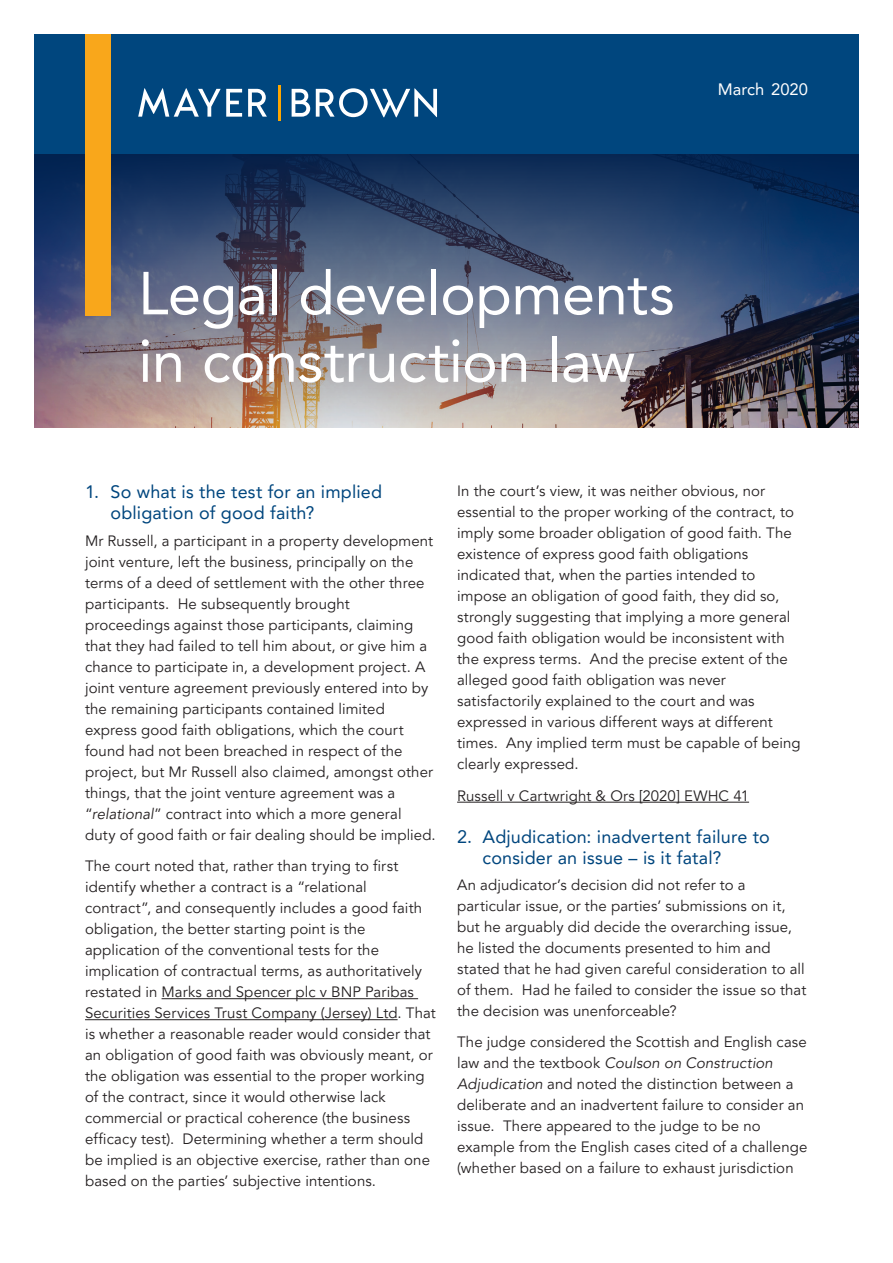
<style>
.page{position:relative;width:893px;height:1263px;background:#fff}
.page>*{position:absolute;margin:0;border:0;box-sizing:border-box;transform-origin:0 0}
.Brochure_Title_Mediu{font:60px/67.5px "Avenir LT Pro";letter-spacing:-.01em;color:#fff}
.Subhead_L2{font:18px/21px "Avenir LT Pro";letter-spacing:.01em;color:#00467e}
.Document_name{font:16.5px "Avenir LT Pro";color:#fff}
.Body_copy{font:15px/21px "Avenir LT Pro";letter-spacing:.005em;color:#231f20}
.s1{font-style:italic}
</style>
<div class="page">
<hr style="left:457px;top:802px;width:292px;height:1px;background:#231f20">
<hr style="left:162px;top:998px;width:256px;height:1px;background:#231f20">
<hr style="left:85px;top:1019px;width:313px;height:1px;background:#231f20">
<img style="left:34px;top:153px;width:825px;height:274px">
<div style="left:34px;top:34px;width:825px;height:119px;background:#00467e"></div>
<div style="left:85px;top:34px;width:25px;height:282px;background:#f9a71b"></div>
<svg style="left:138px;top:88px;width:104px;height:29px"></svg>
<svg style="left:248px;top:89px;width:19px;height:28px"></svg>
<svg style="left:292px;top:89px;width:18px;height:28px"></svg>
<svg style="left:316px;top:88px;width:121px;height:29px"></svg>
<hr style="left:278px;top:85px;width:2px;height:35px;background:#ffa700">
<p class="Document_name" style="left:718px;top:80px;width:92px">March 2020</p>
<p class="Brochure_Title_Mediu" style="left:138px;top:259px;width:538px">Legal developments in construction law</p>
<p class="Subhead_L2" style="left:111px;top:481px;width:273px;text-indent:-26px">1. So what is the test for an implied obligation of good faith?</p>
<p class="Body_copy" style="left:85px;top:530px;width:352px">Mr Russell, a participant in a property development joint venture, left the business, principally on the terms of a deed of settlement with the other three participants. He subsequently brought proceedings against those participants, claiming that they had failed to tell him about, or give him a chance to participate in, a development project. A joint venture agreement previously entered into by the remaining participants contained limited express good faith obligations, which the court found had not been breached in respect of the project, but Mr Russell also claimed, amongst other things, that the joint venture agreement was a “<span class="s1">relational</span>” contract into which a more general duty of good faith or fair dealing should be implied.</p>
<p class="Body_copy" style="left:85px;top:856px;width:352px">The court noted that, rather than trying to first identify whether a contract is a “relational contract”, and consequently includes a good faith obligation, the better starting point is the application of the conventional tests for the implication of contractual terms, as authoritatively restated in Marks and Spencer plc v BNP Paribas Securities Services Trust Company (Jersey) Ltd. That is whether a reasonable reader would consider that an obligation of good faith was obviously meant, or the obligation was essential to the proper working of the contract, since it would otherwise lack commercial or practical coherence (the business efficacy test). Determining whether a term should be implied is an objective exercise, rather than one based on the parties’ subjective intentions.</p>
<p class="Body_copy" style="left:457px;top:481px;width:345px">In the court’s view, it was neither obvious, nor essential to the proper working of the contract, to imply some broader obligation of good faith. The existence of express good faith obligations indicated that, when the parties intended to impose an obligation of good faith, they did so, strongly suggesting that implying a more general good faith obligation would be inconsistent with the express terms. And the precise extent of the alleged good faith obligation was never satisfactorily explained to the court and was expressed in various different ways at different times. Any implied term must be capable of being clearly expressed.</p>
<p class="Body_copy" style="left:457px;top:785px;width:293px">Russell v Cartwright &amp; Ors [2020] EWHC 41</p>
<p class="Subhead_L2" style="left:483px;top:826px;width:289px;text-indent:-26px">2. Adjudication: inadvertent failure to consider an issue – is it fatal?</p>
<p class="Body_copy" style="left:457px;top:874px;width:351px">An adjudicator’s decision did not refer to a particular issue, or the parties’ submissions on it, but he arguably did decide the overarching issue, he listed the documents presented to him and stated that he had given careful consideration to all of them. Had he failed to consider the issue so that the decision was unenforceable?</p>
<p class="Body_copy" style="left:457px;top:1032px;width:352px">The judge considered the Scottish and English case law and the textbook <span class="s1">Coulson on Construction Adjudication</span> and noted the distinction between a deliberate and an inadvertent failure to consider an issue. There appeared to the judge to be no example from the English cases cited of a challenge (whether based on a failure to exhaust jurisdiction</p>
</div>
